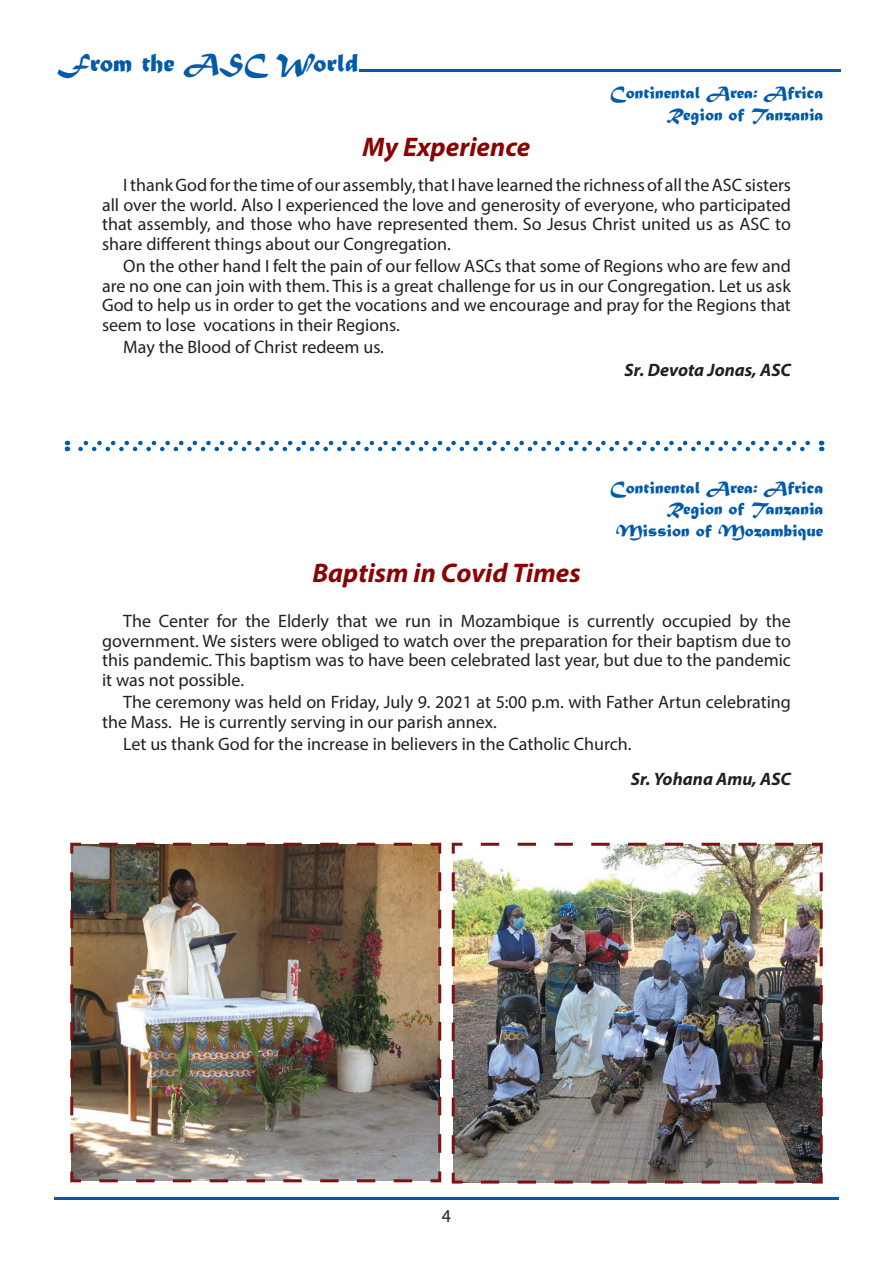
<style>
.page{position:relative;width:893px;height:1263px;background:#fff}
.page>*{position:absolute;margin:0;border:0;box-sizing:border-box;transform-origin:0 0}
.t1{font:italic 700 27px "Myriad Pro";color:#8b0202}
.t2{font:27px "Matura MT Script Capitals";color:#015aaa}
.t3{font:18px/19.5px "Myriad Pro";color:#231f20;text-align:justify}
.t4{font:18px/21.6px "Matura MT Script Capitals";color:#015aaa;text-align:right}
.t5{font:italic 700 18px "Myriad Pro";color:#231f20}
</style>
<div class="page">
<svg style="left:65px;top:441px;width:758px;height:10px"></svg>
<img style="left:70px;top:842px;width:372px;height:341px">
<svg style="left:90px;top:842px;width:352px;height:4px"></svg>
<img style="left:451px;top:842px;width:372px;height:342px">
<hr style="left:54px;top:1197px;width:785px;height:3px;background:#015aaa">
<svg style="left:359px;top:70px;width:482px;height:2px"></svg>
<h1 class="t2" style="left:57px;top:46px;width:303px">From the ASC World</h1>
<h1 class="t1" style="left:363px;top:130px;width:169px">My Experience</h1>
<p class="t4" style="left:610px;top:83px;width:215px">Continental Area: Africa<br>Region of Tanzania</p>
<p class="t3" style="left:102px;top:175px;width:690px;text-indent:21px">I thank God for the time of our assembly, that I have learned the richness of all the ASC sisters all over the world. Also I experienced the love and generosity of everyone, who participated that assembly, and those who have represented them. So Jesus Christ united us as ASC to share different things about our Congregation.</p>
<p class="t3" style="left:102px;top:256px;width:690px;text-indent:21px">On the other hand I felt the pain of our fellow ASCs that some of Regions who are few and are no one can join with them. This is a great challenge for us in our Congregation. Let us ask God to help us in order to get the vocations and we encourage and pray for the Regions that seem to lose vocations in their Regions.</p>
<p class="t3" style="left:123px;top:337px;width:262px">May the Blood of Christ redeem us.</p>
<p class="t5" style="left:624px;top:358px;width:168px">Sr. Devota Jonas, ASC</p>
<h1 class="t1" style="left:312px;top:556px;width:270px">Baptism in Covid Times</h1>
<p class="t4" style="left:610px;top:478px;width:215px">Continental Area: Africa<br>Region of Tanzania<br>Mission of Mozambique</p>
<p class="t3" style="left:102px;top:611px;width:690px;text-indent:21px">The Center for the Elderly that we run in Mozambique is currently occupied by the government. We sisters were obliged to watch over the preparation for their baptism due to this pandemic. This baptism was to have been celebrated last year, but due to the pandemic it was not possible.</p>
<p class="t3" style="left:102px;top:692px;width:690px;text-indent:21px">The ceremony was held on Friday, July 9. 2021 at 5:00 p.m. with Father Artun celebrating the Mass. He is currently serving in our parish annex.</p>
<p class="t3" style="left:123px;top:734px;width:510px">Let us thank God for the increase in believers in the Catholic Church.</p>
<p class="t5" style="left:631px;top:767px;width:162px">Sr. Yohana Amu, ASC</p>
<p class="t3" style="left:442px;top:1206px;width:11px">4</p>
</div>
